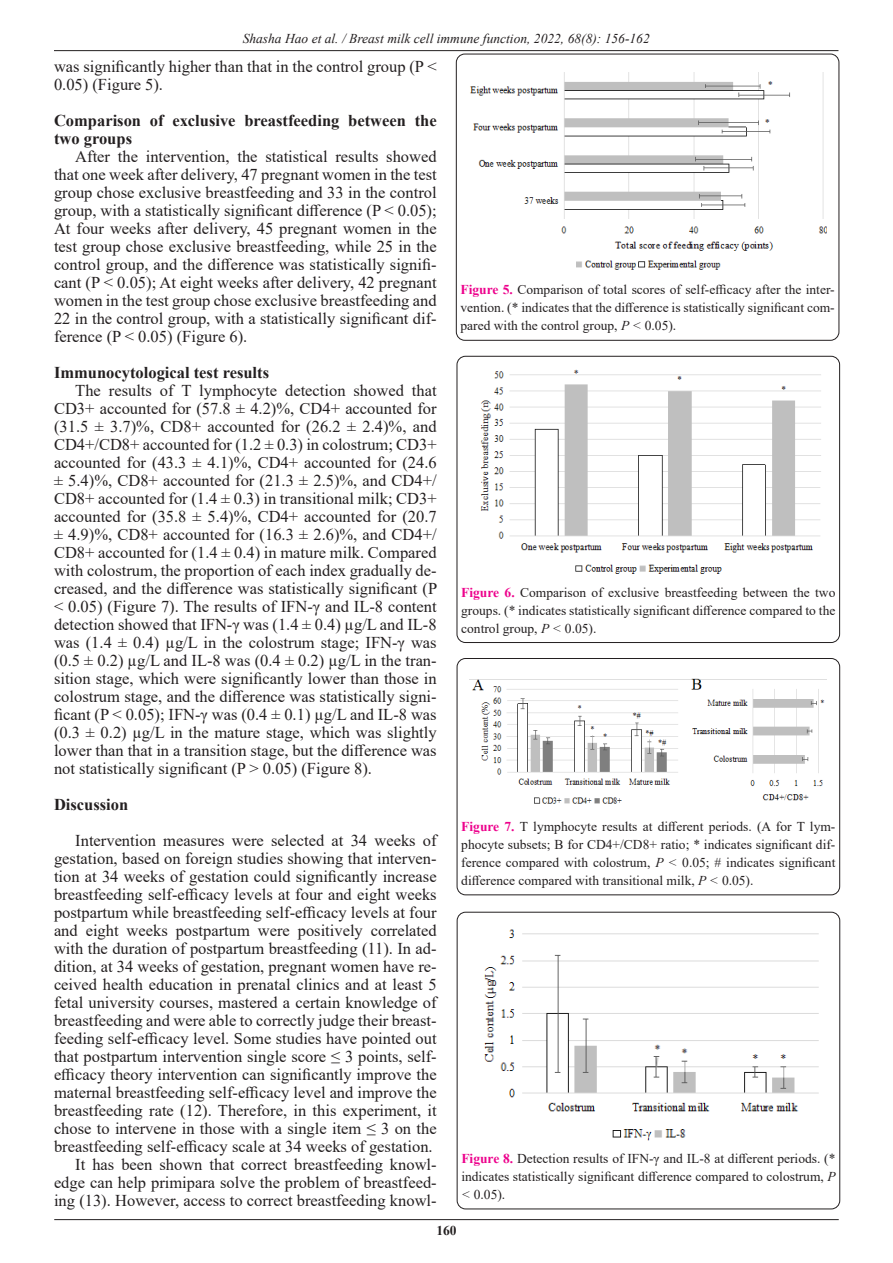
<style>
.page{position:relative;width:893px;height:1263px;background:#fff}
.page>*{position:absolute;margin:0;border:0;box-sizing:border-box;transform-origin:0 0}
.t1{font:16.5px/18px "Times New Roman";color:#231f20;text-align:justify}
.Pa7{font:700 16.5px/18px "Times New Roman";color:#231f20}
.t2{font:13.5px/18px "Times New Roman";color:#231f20;text-align:justify}
.t3{font:italic 13.5px "Times New Roman";color:#231f20}
.t4{font:700 13.5px "Times New Roman";color:#231f20}
.s1{font-weight:700;color:#ed028c}
.s2{font-style:italic}
</style>
<div class="page">
<hr style="left:54px;top:50px;width:784px;height:1px;background:#231f20">
<hr style="left:54px;top:1219px;width:785px;height:1px;background:#231f20">
<div style="left:456px;top:54px;width:383px;height:286px;border:1px solid #231f20;border-radius:9px"></div>
<div style="left:457px;top:356px;width:383px;height:286px;border:1px solid #231f20;border-radius:9px"></div>
<div style="left:457px;top:658px;width:383px;height:237px;border:1px solid #231f20;border-radius:9px"></div>
<div style="left:457px;top:912px;width:383px;height:297px;border:1px solid #231f20;border-radius:9px"></div>
<img style="left:470px;top:72px;width:356px;height:198px">
<img style="left:480px;top:369px;width:341px;height:205px">
<img style="left:470px;top:678px;width:357px;height:126px">
<img style="left:484px;top:929px;width:335px;height:212px">
<p class="t3" style="left:243px;top:29px;width:409px">Shasha Hao et al. / Breast milk cell immune function, 2022, 68(8): 156-162</p>
<p class="t1" style="left:54px;top:57px;width:384px">was significantly higher than that in the control group (P &lt;<br>0.05) (Figure 5).</p>
<p class="Pa7" style="left:54px;top:111px;width:384px">Comparison of exclusive breastfeeding between the two groups</p>
<p class="t1" style="left:54px;top:147px;width:384px;text-indent:21px">After the intervention, the statistical results showed that one week after delivery, 47 pregnant women in the test group chose exclusive breastfeeding and 33 in the control group, with a statistically significant difference (P &lt; 0.05); At four weeks after delivery, 45 pregnant women in the test group chose exclusive breastfeeding, while 25 in the control group, and the difference was statistically signifi&shy;cant (P &lt; 0.05); At eight weeks after delivery, 42 pregnant women in the test group chose exclusive breastfeeding and 22 in the control group, with a statistically significant dif&shy;ference (P &lt; 0.05) (Figure 6).</p>
<p class="Pa7" style="left:54px;top:363px;width:217px">Immunocytological test results</p>
<p class="t1" style="left:54px;top:381px;width:385px;text-indent:21px">The results of T lymphocyte detection showed that CD3+ accounted for (57.8 ± 4.2)%, CD4+ accounted for (31.5 ± 3.7)%, CD8+ accounted for (26.2 ± 2.4)%, and CD4+/CD8+ accounted for (1.2 ± 0.3) in colostrum; CD3+ accounted for (43.3 ± 4.1)%, CD4+ accounted for (24.6 ± 5.4)%, CD8+ accounted for (21.3 ± 2.5)%, and CD4+/ CD8+ accounted for (1.4 ± 0.3) in transitional milk; CD3+ accounted for (35.8 ± 5.4)%, CD4+ accounted for (20.7 ± 4.9)%, CD8+ accounted for (16.3 ± 2.6)%, and CD4+/ CD8+ accounted for (1.4 ± 0.4) in mature milk. Compared with colostrum, the proportion of each index gradually de&shy;creased, and the difference was statistically significant (P &lt; 0.05) (Figure 7). The results of IFN-γ and IL-8 content detection showed that IFN-γ was (1.4 ± 0.4) µg/L and IL-8 was (1.4 ± 0.4) µg/L in the colostrum stage; IFN-γ was (0.5 ± 0.2) µg/L and IL-8 was (0.4 ± 0.2) µg/L in the tran&shy;sition stage, which were significantly lower than those in colostrum stage, and the difference was statistically signi&shy;ficant (P &lt; 0.05); IFN-γ was (0.4 ± 0.1) µg/L and IL-8 was (0.3 ± 0.2) µg/L in the mature stage, which was slightly lower than that in a transition stage, but the difference was not statistically significant (P &gt; 0.05) (Figure 8).</p>
<p class="Pa7" style="left:54px;top:795px;width:76px">Discussion</p>
<p class="t1" style="left:54px;top:831px;width:384px;text-indent:21px">Intervention measures were selected at 34 weeks of gestation, based on foreign studies showing that interven&shy;tion at 34 weeks of gestation could significantly increase breastfeeding self-efficacy levels at four and eight weeks postpartum while breastfeeding self-efficacy levels at four and eight weeks postpartum were positively correlated with the duration of postpartum breastfeeding (11). In ad&shy;dition, at 34 weeks of gestation, pregnant women have re&shy;ceived health education in prenatal clinics and at least 5 fetal university courses, mastered a certain knowledge of breastfeeding and were able to correctly judge their breast&shy;feeding self-efficacy level. Some studies have pointed out that postpartum intervention single score ≤ 3 points, self&shy;efficacy theory intervention can significantly improve the maternal breastfeeding self-efficacy level and improve the breastfeeding rate (12). Therefore, in this experiment, it chose to intervene in those with a single item ≤ 3 on the breastfeeding self-efficacy scale at 34 weeks of gestation.</p>
<p class="t1" style="left:54px;top:1155px;width:384px;text-indent:21px">It has been shown that correct breastfeeding knowl&shy;edge can help primipara solve the problem of breastfeed&shy;ing (13). However, access to correct breastfeeding knowl-</p>
<p class="t2" style="left:460px;top:280px;width:376px"><span class="s1">Figure 5.</span> Comparison of total scores of self-efficacy after the inter&shy;vention. (* indicates that the difference is statistically significant com&shy;pared with the control group, <span class="s2">P &lt;</span> 0.05).</p>
<p class="t2" style="left:461px;top:583px;width:376px"><span class="s1">Figure 6.</span> Comparison of exclusive breastfeeding between the two groups. (* indicates statistically significant difference compared to the control group, <span class="s2">P &lt;</span> 0.05).</p>
<p class="t2" style="left:461px;top:817px;width:376px"><span class="s1">Figure 7.</span> T lymphocyte results at different periods. (A for T lym&shy;phocyte subsets; B for CD4+/CD8+ ratio; * indicates significant dif&shy;ference compared with colostrum, <span class="s2">P &lt;</span> 0.05; # indicates significant difference compared with transitional milk, <span class="s2">P &lt;</span> 0.05).</p>
<p class="t2" style="left:461px;top:1149px;width:376px"><span class="s1">Figure 8.</span> Detection results of IFN-γ and IL-8 at different periods. (* indicates statistically significant difference compared to colostrum, <span class="s2">P &lt;</span> 0.05).</p>
<p class="t4" style="left:436px;top:1220px;width:22px">160</p>
</div>
